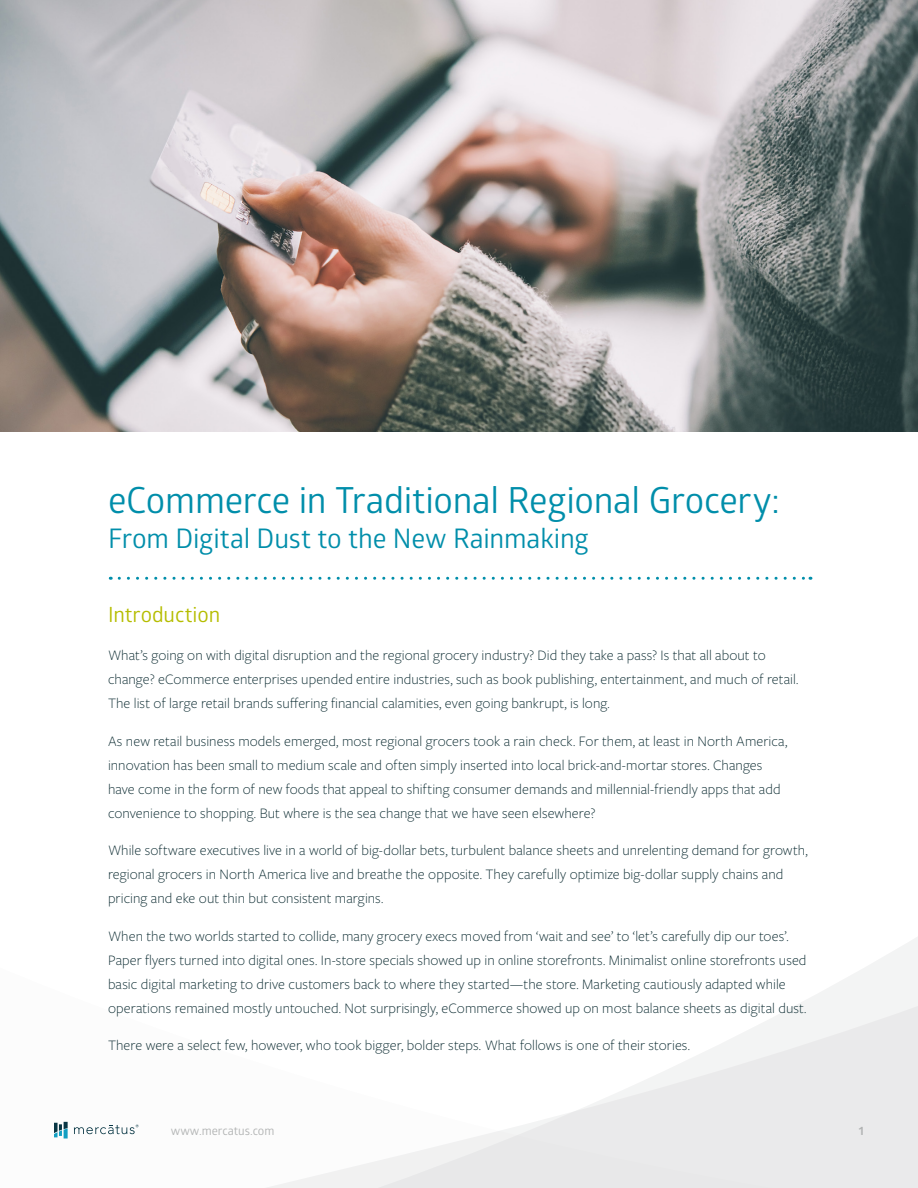
<style>
.page{position:relative;width:918px;height:1188px;background:#fff}
.page>*{position:absolute;margin:0;border:0;box-sizing:border-box;transform-origin:0 0}
.Headline{font:36px "Glober";letter-spacing:-.01em;color:#008eaa}
.Headline-2{font:27px "Glober";letter-spacing:-.005em;color:#008eaa}
.Subhead{font:21px "Glober";letter-spacing:-.005em;color:#b5bd00}
.Body_Copy__Leading{font:300 15px/24px "Freight Sans Pro";letter-spacing:.005em;color:#07272d}
.t1{font:12px "Glober";color:#b1b3b3}
.t2{font:700 12px "Glober";color:#b1b3b3}
</style>
<div class="page">
<img style="left:0;top:0;width:918px;height:432px">
<svg style="left:460px;top:937px;width:458px;height:251px"></svg>
<svg style="left:63px;top:1121px;width:397px;height:67px"></svg>
<svg style="left:54px;top:1122px;width:14px;height:16px"></svg>
<svg style="left:74px;top:1124px;width:65px;height:10px"></svg>
<svg style="left:119px;top:577px;width:692px;height:3px"></svg>
<p class="Headline" style="left:108px;top:476px;width:673px">eCommerce in Traditional Regional Grocery:</p>
<p class="Headline-2" style="left:108px;top:520px;width:482px">From Digital Dust to the New Rainmaking</p>
<p class="Subhead" style="left:108px;top:599px;width:114px">Introduction</p>
<p class="Body_Copy__Leading" style="left:108px;top:643px;width:692px">What’s going on with digital disruption and the regional grocery industry? Did they take a pass? Is that all about to change? eCommerce enterprises upended entire industries, such as book publishing, entertainment, and much of retail.<br>The list of large retail brands suffering financial calamities, even going bankrupt, is long.</p>
<p class="Body_Copy__Leading" style="left:108px;top:728px;width:681px">As new retail business models emerged, most regional grocers took a rain check. For them, at least in North America, innovation has been small to medium scale and often simply inserted into local brick-and-mortar stores. Changes have come in the form of new foods that appeal to shifting consumer demands and millennial-friendly apps that add convenience to shopping. But where is the sea change that we have seen elsewhere?</p>
<p class="Body_Copy__Leading" style="left:108px;top:838px;width:701px">While software executives live in a world of big-dollar bets, turbulent balance sheets and unrelenting demand for growth, regional grocers in North America live and breathe the opposite. They carefully optimize big-dollar supply chains and pricing and eke out thin but consistent margins.</p>
<p class="Body_Copy__Leading" style="left:108px;top:923px;width:700px">When the two worlds started to collide, many grocery execs moved from ‘wait and see’ to ‘let’s carefully dip our toes’.<br>Paper flyers turned into digital ones. In-store specials showed up in online storefronts. Minimalist online storefronts used basic digital marketing to drive customers back to where they started—the store. Marketing cautiously adapted while operations remained mostly untouched. Not surprisingly, eCommerce showed up on most balance sheets as digital dust.</p>
<p class="Body_Copy__Leading" style="left:108px;top:1033px;width:584px">There were a select few, however, who took bigger, bolder steps. What follows is one of their stories.</p>
<p class="t1" style="left:171px;top:1122px;width:105px">www.mercatus.com</p>
<p class="t2" style="left:859px;top:1122px;width:7px">1</p>
</div>
